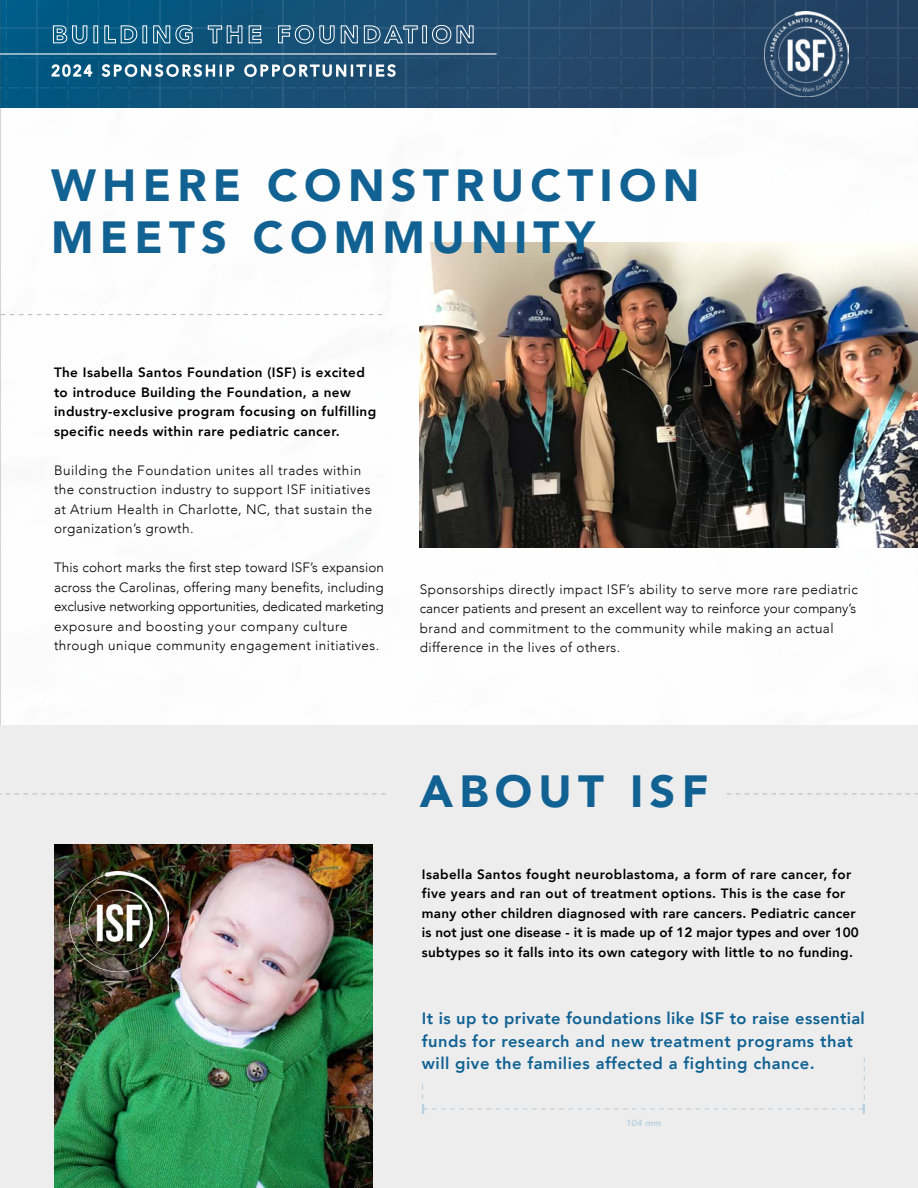
<style>
.page{position:relative;width:918px;height:1188px;background:#fff}
.page>*{position:absolute;margin:0;border:0;box-sizing:border-box;transform-origin:0 0}
.t1{font:900 45px/52.5px "Avenir";letter-spacing:.14em;color:#116293}
.t2{font:800 16.5px/22.5px "Avenir";letter-spacing:.03em;color:#116293}
.t3{font:800 13.5px/19.5px "Avenir";letter-spacing:.03em;color:#000}
.t4{font:300 13.5px/19.5px "Avenir";letter-spacing:.03em;color:#000}
.t5{font:300 13.5px/19.5px "Avenir";letter-spacing:.01em;color:#000}
.t6{font:italic 800 9px "Avenir";color:#b8d0df}
</style>
<div class="page">
<img style="left:0;top:1px;width:917px;height:725px">
<div style="left:1px;top:110px;width:916px;height:1078px;background:#fff"></div>
<hr style="left:0;top:0;width:918px;height:1px;background:#58595b">
<hr style="left:917px;top:0;width:1px;height:1188px;background:#58595b">
<img style="left:765px;top:11px;width:84px;height:86px">
<svg style="left:53px;top:25px;width:35px;height:19px"></svg>
<div style="left:94px;top:26px;width:4px;height:17px;border:1px solid #fff"></div>
<svg style="left:104px;top:25px;width:34px;height:19px"></svg>
<div style="left:143px;top:26px;width:4px;height:17px;border:1px solid #fff"></div>
<svg style="left:153px;top:25px;width:40px;height:19px"></svg>
<svg style="left:208px;top:25px;width:54px;height:19px"></svg>
<svg style="left:278px;top:25px;width:80px;height:19px;background:#4d7a97"></svg>
<svg style="left:364px;top:25px;width:54px;height:19px"></svg>
<div style="left:422px;top:26px;width:5px;height:17px;border:1px solid #fff"></div>
<svg style="left:432px;top:25px;width:42px;height:19px"></svg>
<svg style="left:50px;top:61px;width:43px;height:17px"></svg>
<svg style="left:100px;top:62px;width:136px;height:17px"></svg>
<svg style="left:243px;top:62px;width:154px;height:17px"></svg>
<hr style="left:0;top:53px;width:497px;height:2px;background:#fff">
<div style="left:0;top:726px;width:918px;height:462px;background:#ededee"></div>
<img style="left:420px;top:243px;width:498px;height:304px">
<svg style="left:0;top:314px;width:383px;height:1px"></svg>
<svg style="left:422px;top:1057px;width:443px;height:57px"></svg>
<img style="left:54px;top:845px;width:319px;height:343px">
<div style="left:72px;top:874px;width:117px;height:119px;background:#000;opacity:.75"></div>
<img style="left:69px;top:871px;width:99px;height:101px">
<svg style="left:0;top:793px;width:386px;height:1px"></svg>
<svg style="left:727px;top:793px;width:191px;height:1px"></svg>
<h1 class="t1" style="left:51px;top:157px;width:650px">WHERE CONSTRUCTION<br>MEETS COMMUNITY</h1>
<p class="t3" style="left:54px;top:363px;width:324px">The Isabella Santos Foundation (ISF) is excited to introduce Building the Foundation, a new industry-exclusive program focusing on fulfilling specific needs within rare pediatric cancer.</p>
<p class="t4" style="left:54px;top:460px;width:320px">Building the Foundation unites all trades within the construction industry to support ISF initiatives at Atrium Health in Charlotte, NC, that sustain the organization’s growth.</p>
<p class="t5" style="left:54px;top:558px;width:332px">This cohort marks the first step toward ISF’s expansion across the Carolinas, offering many benefits, including exclusive networking opportunities, dedicated marketing exposure and boosting your company culture through unique community engagement initiatives.</p>
<p class="t4" style="left:420px;top:579px;width:440px">Sponsorships directly impact ISF’s ability to serve more rare pediatric cancer patients and present an excellent way to reinforce your company’s brand and commitment to the community while making an actual difference in the lives of others.</p>
<h1 class="t1" style="left:420px;top:764px;width:290px">ABOUT ISF</h1>
<p class="t3" style="left:422px;top:864px;width:438px">Isabella Santos fought neuroblastoma, a form of rare cancer, for five years and ran out of treatment options. This is the case for many other children diagnosed with rare cancers. Pediatric cancer is not just one disease - it is made up of 12 major types and over 100 subtypes so it falls into its own category with little to no funding.</p>
<p class="t2" style="left:422px;top:1007px;width:444px">It is up to private foundations like ISF to raise essential funds for research and new treatment programs that will give the families affected a fighting chance.</p>
<p class="t6" style="left:626px;top:1118px;width:37px">104 mm</p>
</div>
